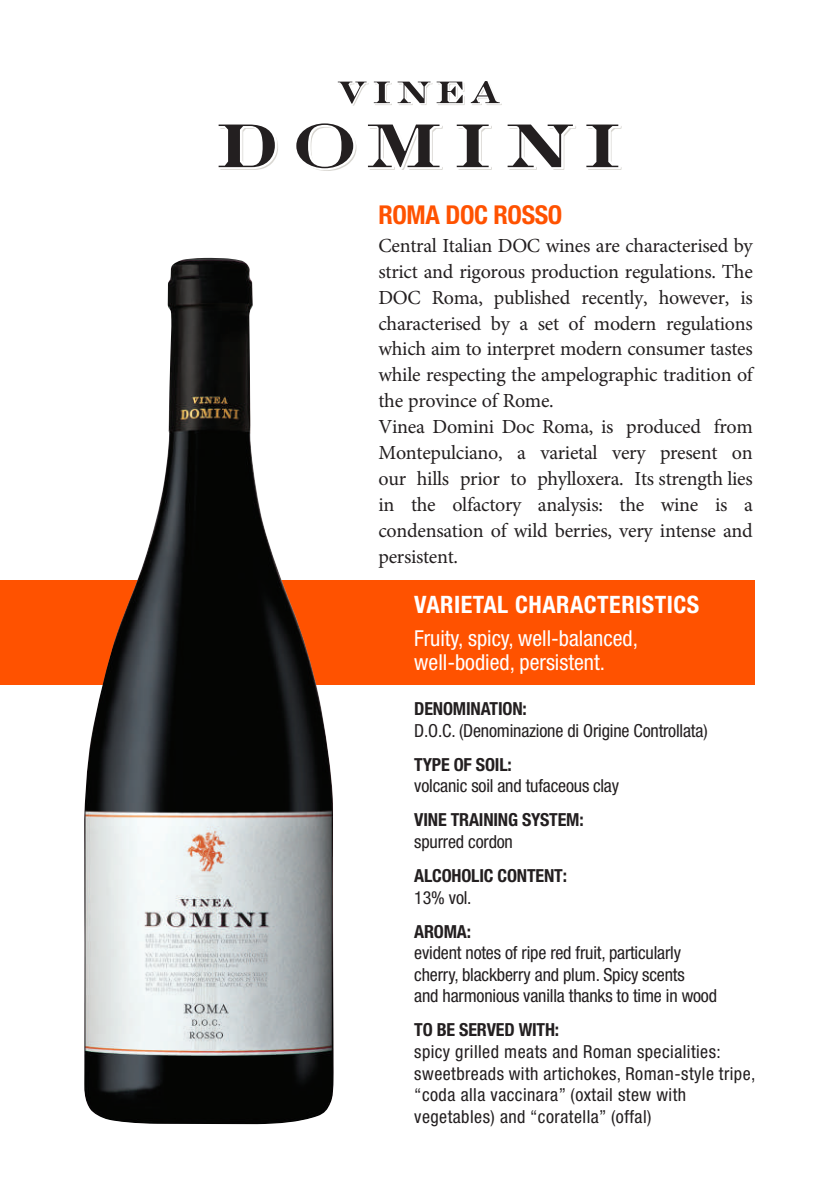
<style>
.page{position:relative;width:840px;height:1191px;background:#fff}
.page>*{position:absolute;margin:0;border:0;box-sizing:border-box;transform-origin:0 0}
.t1{font:700 condensed 26px "Helvetica Neue LT Std";letter-spacing:-.015em;color:#ff5200}
.t2{font:700 condensed 24px "Helvetica Neue LT Std";letter-spacing:.02em;color:#fff}
.t3{font:condensed 22px/24px "Helvetica Neue LT Std";color:#fff}
.t4{font:20px/25.8px "Minion Pro";letter-spacing:-.015em;color:#231f20}
.t5{font:condensed 18px/21.6px "Helvetica Neue LT Std";letter-spacing:-.01em;color:#231f20}
.t6{font:condensed 18px/21.6px "Helvetica Neue LT Std";letter-spacing:.025em;color:#231f20}
.t7{font:700 condensed 18px "Helvetica Neue LT Std";letter-spacing:-.01em;color:#231f20}
</style>
<div class="page">
<div style="left:0;top:580px;width:754px;height:105px;background:#ff5200"></div>
<svg style="left:337px;top:81px;width:164px;height:25px"></svg>
<svg style="left:218px;top:124px;width:60px;height:46px"></svg>
<svg style="left:296px;top:123px;width:60px;height:48px"></svg>
<svg style="left:367px;top:124px;width:75px;height:46px"></svg>
<svg style="left:456px;top:124px;width:35px;height:46px"></svg>
<svg style="left:507px;top:124px;width:69px;height:46px"></svg>
<svg style="left:586px;top:124px;width:35px;height:46px"></svg>
<img style="left:84px;top:258px;width:249px;height:866px">
<h1 class="t1" style="left:378px;top:200px;width:185px">ROMA DOC ROSSO</h1>
<p class="t4" style="left:378px;top:233px;width:375px">Central Italian DOC wines are characterised by strict and rigorous production regulations. The DOC Roma, published recently, however, is characterised by a set of modern regulations which aim to interpret modern consumer tastes while respecting the ampelographic tradition of the province of Rome.<br>Vinea Domini Doc Roma, is produced from Montepulciano, a varietal very present on our hills prior to phylloxera. Its strength lies in the olfactory analysis: the wine is a condensation of wild berries, very intense and persistent.</p>
<p class="t2" style="left:414px;top:590px;width:286px">VARIETAL CHARACTERISTICS</p>
<p class="t3" style="left:414px;top:628px;width:225px">Fruity, spicy, well-balanced, well-bodied, persistent.</p>
<p class="t7" style="left:414px;top:698px;width:114px">DENOMINATION:</p>
<p class="t5" style="left:414px;top:721px;width:295px">D.O.C. (Denominazione di Origine Controllata)</p>
<p class="t7" style="left:414px;top:754px;width:99px">TYPE OF SOIL:</p>
<p class="t5" style="left:414px;top:777px;width:206px">volcanic soil and tufaceous clay</p>
<p class="t7" style="left:414px;top:809px;width:171px">VINE TRAINING SYSTEM:</p>
<p class="t5" style="left:414px;top:832px;width:100px">spurred cordon</p>
<p class="t7" style="left:414px;top:865px;width:154px">ALCOHOLIC CONTENT:</p>
<p class="t5" style="left:414px;top:888px;width:59px">13% vol.</p>
<p class="t7" style="left:414px;top:921px;width:58px">AROMA:</p>
<p class="t5" style="left:414px;top:943px;width:304px">evident notes of ripe red fruit, particularly cherry, blackberry and plum. Spicy scents<br>and harmonious vanilla thanks to time in wood</p>
<p class="t7" style="left:414px;top:1019px;width:146px">TO BE SERVED WITH:</p>
<p class="t6" style="left:414px;top:1042px;width:342px">spicy grilled meats and Roman specialities: sweetbreads with artichokes, Roman-style tripe, “coda alla vaccinara” (oxtail stew with vegetables) and “coratella” (offal)</p>
</div>
